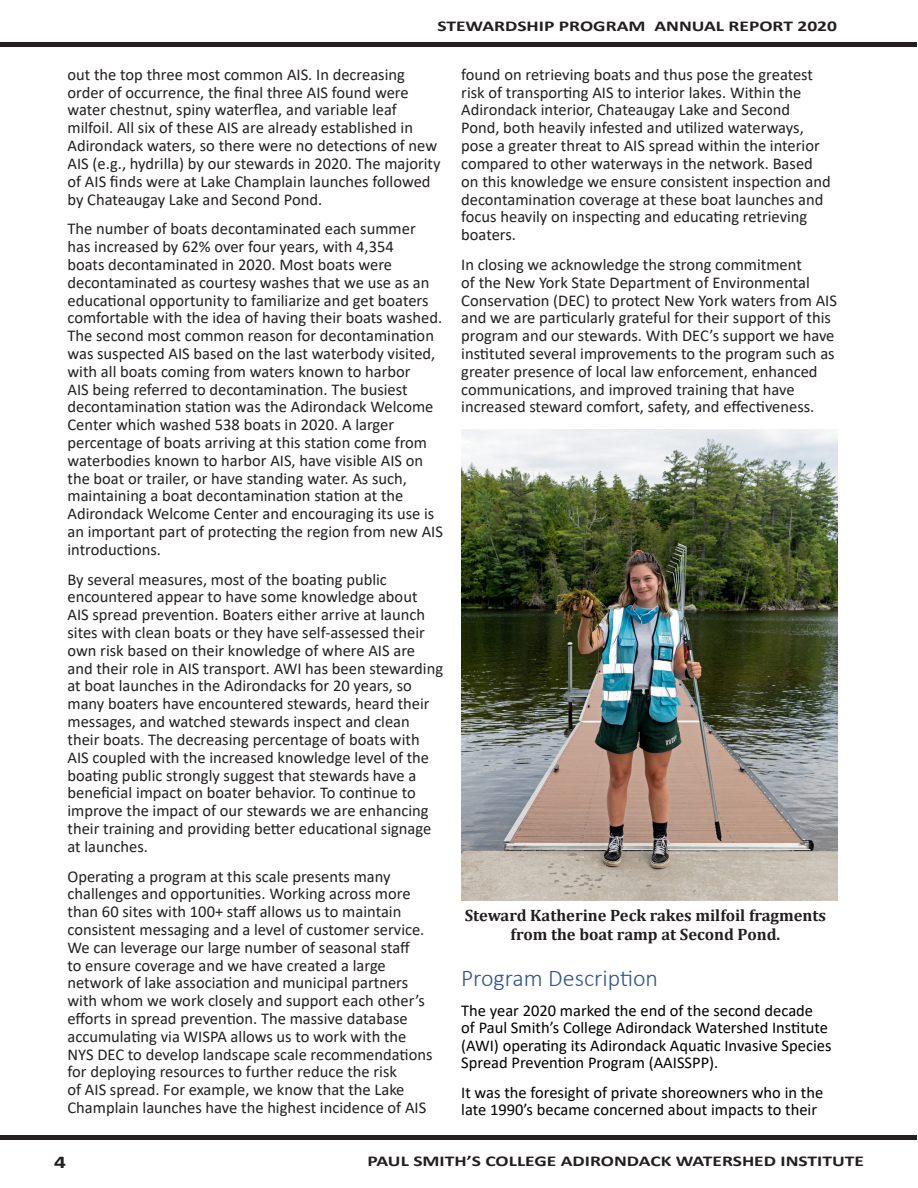
<style>
.page{position:relative;width:918px;height:1188px;background:#fff}
.page>*{position:absolute;margin:0;border:0;box-sizing:border-box;transform-origin:0 0}
.Heading_1{font:300 24px "Calibri";color:#2f5496}
.t1{font:700 18px "Calibri";color:#231f20;scale:1.3 1}
.t2{font:16.5px/17.9px "Calibri";color:#231f20}
.t3{font:16.5px/17.4px "Calibri";color:#000}
.t4{font:700 16.5px/19.8px "Cambria";color:#231f20;text-align:center}
.t5{font:700 15px "Calibri";color:#231f20;scale:1.3 1}
</style>
<div class="page">
<div style="left:0;top:1135px;width:917px;height:5px;background:#231f20"></div>
<hr style="left:0;top:43px;width:917px;height:4px;background:#231f20">
<img style="left:461px;top:430px;width:376px;height:470px">
<p class="t5" style="left:437px;top:15px;width:309px">STEWARDSHIP PROGRAM ANNUAL REPORT 2020</p>
<p class="t2" style="left:68px;top:65px;width:375px">out the top three most common AIS. In decreasing order of occurrence, the final three AIS found were water chestnut, spiny waterflea, and variable leaf milfoil. All six of these AIS are already established in Adirondack waters, so there were no detections of new AIS (e.g., hydrilla) by our stewards in 2020. The majority of AIS finds were at Lake Champlain launches followed by Chateaugay Lake and Second Pond.</p>
<p class="t2" style="left:68px;top:220px;width:377px">The number of boats decontaminated each summer<br>has increased by 62% over four years, with 4,354<br>boats decontaminated in 2020. Most boats were decontaminated as courtesy washes that we use as an educational opportunity to familiarize and get boaters comfortable with the idea of having their boats washed.<br>The second most common reason for decontamination was suspected AIS based on the last waterbody visited, with all boats coming from waters known to harbor<br>AIS being referred to decontamination. The busiest decontamination station was the Adirondack Welcome Center which washed 538 boats in 2020. A larger percentage of boats arriving at this station come from waterbodies known to harbor AIS, have visible AIS on the boat or trailer, or have standing water. As such, maintaining a boat decontamination station at the Adirondack Welcome Center and encouraging its use is an important part of protecting the region from new AIS introductions.</p>
<p class="t2" style="left:68px;top:570px;width:377px">By several measures, most of the boating public encountered appear to have some knowledge about<br>AIS spread prevention. Boaters either arrive at launch sites with clean boats or they have self-assessed their own risk based on their knowledge of where AIS are and their role in AIS transport. AWI has been stewarding at boat launches in the Adirondacks for 20 years, so many boaters have encountered stewards, heard their messages, and watched stewards inspect and clean their boats. The decreasing percentage of boats with AIS coupled with the increased knowledge level of the boating public strongly suggest that stewards have a beneficial impact on boater behavior. To continue to improve the impact of our stewards we are enhancing their training and providing better educational signage at launches.</p>
<p class="t2" style="left:68px;top:867px;width:367px">Operating a program at this scale presents many challenges and opportunities. Working across more than 60 sites with 100+ staff allows us to maintain consistent messaging and a level of customer service.<br>We can leverage our large number of seasonal staff<br>to ensure coverage and we have created a large network of lake association and municipal partners with whom we work closely and support each other’s efforts in spread prevention. The massive database accumulating via WISPA allows us to work with the NYS DEC to develop landscape scale recommendations for deploying resources to further reduce the risk<br>of AIS spread. For example, we know that the Lake Champlain launches have the highest incidence of AIS</p>
<p class="t2" style="left:461px;top:65px;width:371px">found on retrieving boats and thus pose the greatest risk of transporting AIS to interior lakes. Within the Adirondack interior, Chateaugay Lake and Second Pond, both heavily infested and utilized waterways, pose a greater threat to AIS spread within the interior compared to other waterways in the network. Based on this knowledge we ensure consistent inspection and decontamination coverage at these boat launches and focus heavily on inspecting and educating retrieving boaters.</p>
<p class="t2" style="left:461px;top:255px;width:377px">In closing we acknowledge the strong commitment<br>of the New York State Department of Environmental Conservation (DEC) to protect New York waters from AIS and we are particularly grateful for their support of this program and our stewards. With DEC’s support we have instituted several improvements to the program such as greater presence of local law enforcement, enhanced communications, and improved training that have increased steward comfort, safety, and effectiveness.</p>
<p class="t4" style="left:465px;top:904px;width:363px">Steward Katherine Peck rakes milfoil fragments from the boat ramp at Second Pond.</p>
<p class="Heading_1" style="left:461px;top:963px;width:198px">Program Description</p>
<p class="t3" style="left:461px;top:1001px;width:372px">The year 2020 marked the end of the second decade<br>of Paul Smith’s College Adirondack Watershed Institute (AWI) operating its Adirondack Aquatic Invasive Species Spread Prevention Program (AAISSPP).</p>
<p class="t3" style="left:461px;top:1083px;width:364px">It was the foresight of private shoreowners who in the late 1990’s became concerned about impacts to their</p>
<p class="t1" style="left:54px;top:1149px;width:11px">4</p>
<p class="t5" style="left:367px;top:1150px;width:383px">PAUL SMITH’S COLLEGE ADIRONDACK WATERSHED INSTITUTE</p>
</div>
